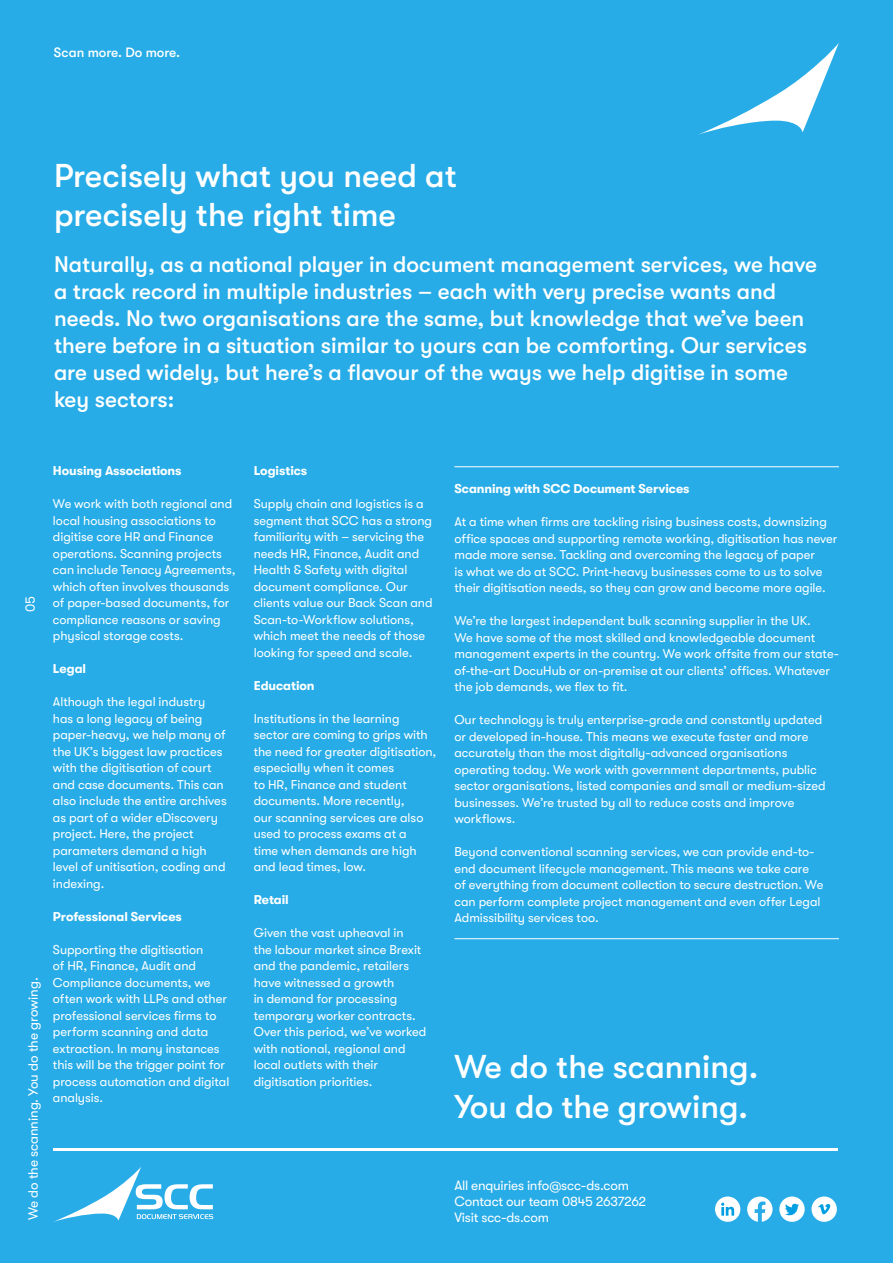
<style>
.page{position:relative;width:893px;height:1263px;background:#27ace7}
.page>*{position:absolute;margin:0;border:0;box-sizing:border-box;transform-origin:0 0}
.t1{font:500 33px/39.6px "GT Walsheim Pro";color:#fff}
.t2{font:500 22.5px/27px "GT Walsheim Pro";color:#fff}
.t3{font:13.5px/16.2px "GT Walsheim Pro";letter-spacing:-.01em;color:#fff}
.t4{font:500 13.5px "GT Walsheim Pro";color:#fff}
.t5{font:12.75px/16.5px "GT Walsheim Pro";color:#fff}
.t6{font:700 12.75px "GT Walsheim Pro";letter-spacing:-.005em;color:#fff}
</style>
<div class="page">
<svg style="left:53px;top:1167px;width:160px;height:55px"></svg>
<svg style="left:747px;top:1196px;width:25px;height:26px"></svg>
<div style="left:811px;top:1196px;width:26px;height:26px;background:#fff;border-radius:50%"></div>
<svg style="left:818px;top:1204px;width:12px;height:10px"></svg>
<div style="left:779px;top:1196px;width:26px;height:26px;background:#fff;border-radius:50%"></div>
<svg style="left:785px;top:1204px;width:14px;height:11px"></svg>
<div style="left:715px;top:1196px;width:25px;height:26px;background:#fff;border-radius:50%"></div>
<svg style="left:721px;top:1203px;width:13px;height:13px"></svg>
<svg style="left:698px;top:43px;width:141px;height:92px"></svg>
<hr style="left:53px;top:1148px;width:785px;height:2px;background:#fff">
<hr style="left:454px;top:466px;width:385px;height:1px;background:#fff">
<hr style="left:454px;top:938px;width:385px;height:1px;background:#fff">
<p class="t4" style="left:54px;top:47px;width:128px">Scan more. Do more.</p>
<h1 class="t1" style="left:54px;top:159px;width:404px">Precisely what you need at precisely the right time</h1>
<p class="t2" style="left:54px;top:252px;width:764px">Naturally, as a national player in document management services, we have a track record in multiple industries – each with very precise wants and needs. No two organisations are the same, but knowledge that we’ve been there before in a situation similar to yours can be comforting. Our services are used widely, but here’s a flavour of the ways we help digitise in some key sectors:</p>
<p class="t3" style="left:23px;top:612px;width:18px;rotate:-90deg">05</p>
<p class="t3" style="left:25px;top:1220px;width:244px;rotate:-90deg">We do the scanning. You do the growing.</p>
<p class="t6" style="left:53px;top:464px;width:130px">Housing Associations</p>
<p class="t5" style="left:53px;top:496px;width:184px">We work with both regional and local housing associations to digitise core HR and Finance operations. Scanning projects can include Tenacy Agreements, which often involves thousands of paper-based documents, for compliance reasons or saving physical storage costs.</p>
<p class="t6" style="left:53px;top:662px;width:35px">Legal</p>
<p class="t5" style="left:53px;top:694px;width:175px">Although the legal industry has a long legacy of being paper-heavy, we help many of the UK’s biggest law practices with the digitisation of court and case documents. This can also include the entire archives as part of a wider eDiscovery project. Here, the project parameters demand a high level of unitisation, coding and indexing.</p>
<p class="t6" style="left:53px;top:909px;width:131px">Professional Services</p>
<p class="t5" style="left:53px;top:942px;width:178px">Supporting the digitisation<br>of HR, Finance, Audit and<br>Compliance documents, we often work with LLPs and other professional services firms to perform scanning and data extraction. In many instances this will be the trigger point for process automation and digital analysis.</p>
<p class="t6" style="left:254px;top:464px;width:55px">Logistics</p>
<p class="t5" style="left:254px;top:496px;width:180px">Supply chain and logistics is a segment that SCC has a strong familiarity with – servicing the needs HR, Finance, Audit and<br>Health &amp; Safety with digital document compliance. Our clients value our Back Scan and<br>Scan-to-Workflow solutions, which meet the needs of those looking for speed and scale.</p>
<p class="t6" style="left:254px;top:678px;width:62px">Education</p>
<p class="t5" style="left:254px;top:711px;width:184px">Institutions in the learning sector are coming to grips with the need for greater digitisation, especially when it comes<br>to HR, Finance and student documents. More recently,<br>our scanning services are also used to process exams at a<br>time when demands are high and lead times, low.</p>
<p class="t6" style="left:254px;top:893px;width:37px">Retail</p>
<p class="t5" style="left:254px;top:926px;width:174px">Given the vast upheaval in<br>the labour market since Brexit and the pandemic, retailers have witnessed a growth<br>in demand for processing temporary worker contracts.<br>Over this period, we’ve worked with national, regional and local outlets with their digitisation priorities.</p>
<p class="t6" style="left:454px;top:481px;width:237px">Scanning with SCC Document Services</p>
<p class="t5" style="left:454px;top:513px;width:385px">At a time when firms are tackling rising business costs, downsizing ofÏce spaces and supporting remote working, digitisation has never made more sense. Tackling and overcoming the legacy of paper<br>is what we do at SCC. Print-heavy businesses come to us to solve their digitisation needs, so they can grow and become more agile.</p>
<p class="t5" style="left:454px;top:612px;width:386px">We’re the largest independent bulk scanning supplier in the UK.<br>We have some of the most skilled and knowledgeable document management experts in the country. We work offsite from our state&shy;of-the-art DocuHub or on-premise at our clients’ ofÏces. Whatever the job demands, we flex to fit.</p>
<p class="t5" style="left:454px;top:711px;width:373px">Our technology is truly enterprise-grade and constantly updated or developed in-house. This means we execute faster and more accurately than the most digitally-advanced organisations operating today. We work with government departments, public sector organisations, listed companies and small or medium-sized businesses. We’re trusted by all to reduce costs and improve workflows.</p>
<p class="t5" style="left:454px;top:843px;width:370px">Beyond conventional scanning services, we can provide end-to&shy;end document lifecycle management. This means we take care of everything from document collection to secure destruction. We can perform complete project management and even offer Legal Admissibility services too.</p>
<h1 class="t1" style="left:454px;top:1050px;width:305px">We do the scanning.<br>You do the growing.</h1>
<p class="t3" style="left:454px;top:1178px;width:193px">All enquiries info@scc-ds.com<br>Contact our team 0845 2637262<br>Visit scc-ds.com</p>
</div>
